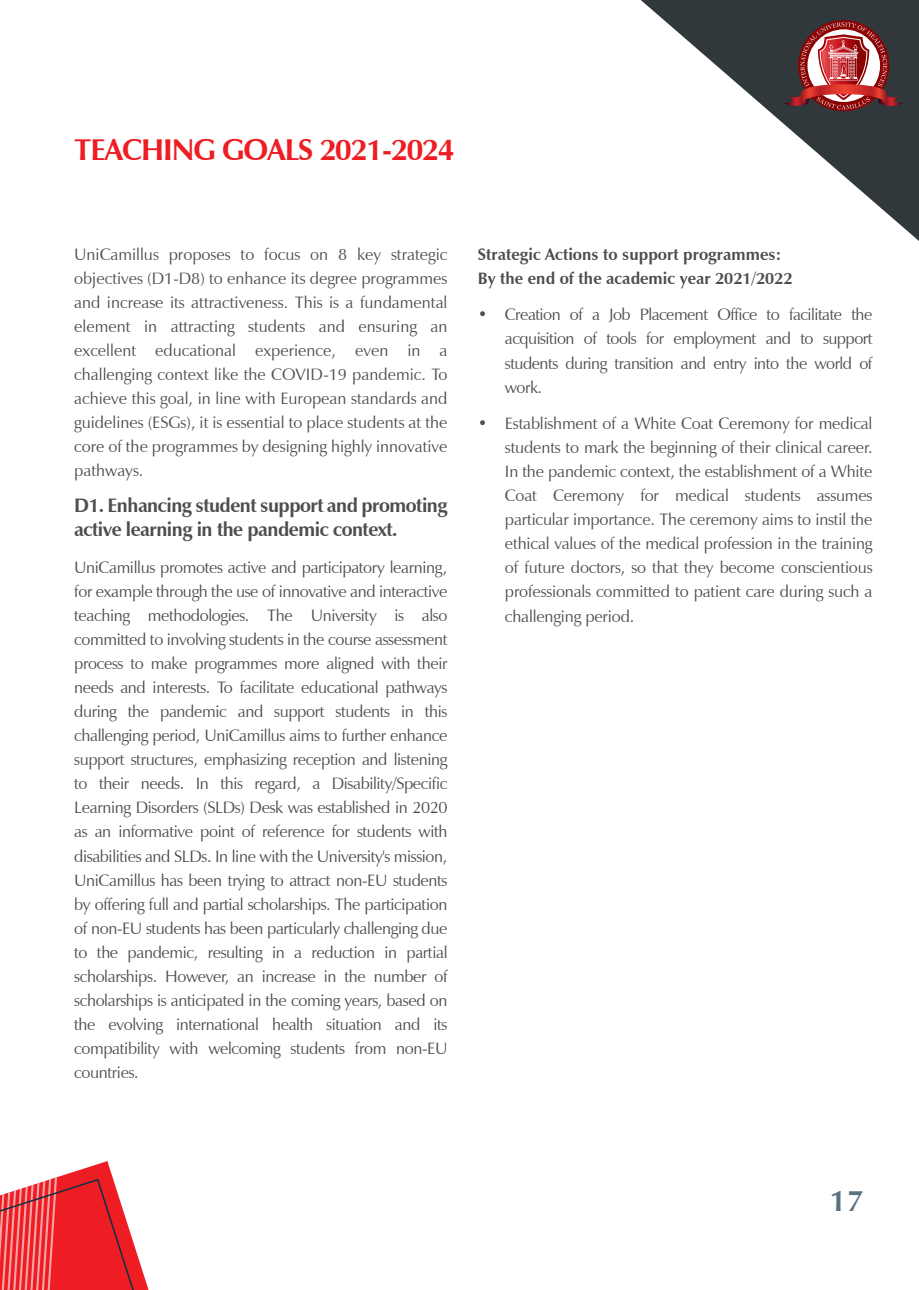
<style>
.page{position:relative;width:919px;height:1290px;background:#fff}
.page>*{position:absolute;margin:0;border:0;box-sizing:border-box;transform-origin:0 0}
.t1{font:700 30px "Zapf Humanist 601 BT";letter-spacing:-.03em;color:#ee1d23}
.t2{font:700 30px "Zapf Humanist 601 BT";color:#5a717f}
.t3{font:700 19.5px/24px "Zapf Humanist 601 BT";letter-spacing:-.025em;color:rgb(0 0 1/.7)}
.t4{font:16.5px/24px "Zapf Humanist 601 BT";letter-spacing:-.015em;color:rgb(0 0 1/.7);text-align:justify}
.t5{font:700 16.5px/24px "Zapf Humanist 601 BT";color:rgb(0 0 1/.7)}
</style>
<div class="page">
<svg style="left:0;top:1161px;width:149px;height:128px"></svg>
<svg style="left:641px;top:0;width:277px;height:240px"></svg>
<svg style="left:784px;top:22px;width:119px;height:87px"></svg>
<h1 class="t1" style="left:74px;top:131px;width:381px">TEACHING GOALS 2021-2024</h1>
<p class="t4" style="left:74px;top:242px;width:375px">UniCamillus proposes to focus on 8 key strategic objectives (D1-D8) to enhance its degree programmes and increase its attractiveness. This is a fundamental element in attracting students and ensuring an excellent educational experience, even in a challenging context like the COVID-19 pandemic. To achieve this goal, in line with European standards and guidelines (ESGs), it is essential to place students at the core of the programmes by designing highly innovative pathways.</p>
<p class="t3" style="left:74px;top:493px;width:375px">D1. Enhancing student support and promoting active learning in the pandemic context.</p>
<p class="t4" style="left:74px;top:555px;width:375px">UniCamillus promotes active and participatory learning, for example through the use of innovative and interactive teaching methodologies. The University is also committed to involving students in the course assessment process to make programmes more aligned with their needs and interests. To facilitate educational pathways during the pandemic and support students in this challenging period, UniCamillus aims to further enhance support structures, emphasizing reception and listening to their needs. In this regard, a Disability/Specific Learning Disorders (SLDs) Desk was established in 2020 as an informative point of reference for students with disabilities and SLDs. In line with the University's mission, UniCamillus has been trying to attract non-EU students by offering full and partial scholarships. The participation of non-EU students has been particularly challenging due to the pandemic, resulting in a reduction in partial scholarships. However, an increase in the number of scholarships is anticipated in the coming years, based on the evolving international health situation and its compatibility with welcoming students from non-EU countries.</p>
<p class="t5" style="left:478px;top:242px;width:316px">Strategic Actions to support programmes:<br>By the end of the academic year 2021/2022</p>
<p class="t4" style="left:505px;top:303px;width:369px;text-indent:-27px">• Creation of a Job Placement Office to facilitate the acquisition of tools for employment and to support students during transition and entry into the world of work.</p>
<p class="t4" style="left:505px;top:411px;width:369px;text-indent:-27px">• Establishment of a White Coat Ceremony for medical students to mark the beginning of their clinical career.<br>In the pandemic context, the establishment of a White Coat Ceremony for medical students assumes particular importance. The ceremony aims to instil the ethical values of the medical profession in the training of future doctors, so that they become conscientious professionals committed to patient care during such a challenging period.</p>
<h1 class="t2" style="left:829px;top:1181px;width:34px">17</h1>
</div>
